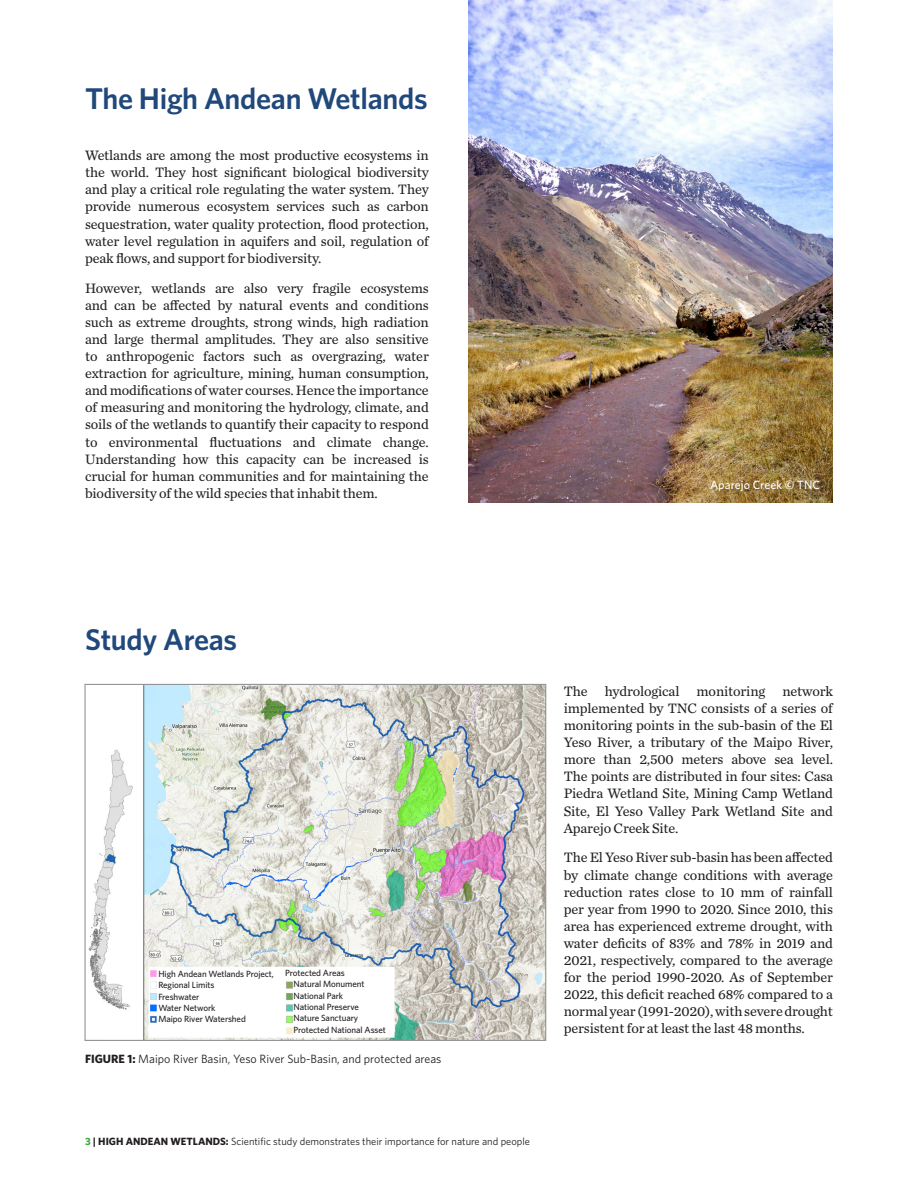
<style>
.page{position:relative;width:918px;height:1188px;background:#fff}
.page>*{position:absolute;margin:0;border:0;box-sizing:border-box;transform-origin:0 0}
.t1{font:600 30px "Whitney";letter-spacing:-.01em;color:#20487b}
.t2{font:14.25px/17.1px "Chronicle Text G2";letter-spacing:-.01em;color:#231f20;text-align:justify}
.t3{font:12px "Whitney";color:#231f20}
.t4{font:500 12px "Whitney";color:#fff}
.t5{font:10.5px "Whitney";color:#231f20}
.t6{font:500 9px/11.4px "Whitney";letter-spacing:-.01em;color:#231f20}
.s1{font-weight:700}
.s2{font-weight:700;color:#44aa42}
</style>
<div class="page">
<img style="left:88px;top:686px;width:456px;height:353px">
<img style="left:468px;top:0;width:365px;height:502px">
<div style="left:158px;top:970px;width:125px;height:56px;background:#fff"></div>
<div style="left:294px;top:980px;width:99px;height:56px;background:#fff"></div>
<div style="left:285px;top:967px;width:107px;height:12px;background:#fff"></div>
<p class="t1" style="left:85px;top:79px;width:344px">The High Andean Wetlands</p>
<p class="t2" style="left:85px;top:146px;width:345px">Wetlands are among the most productive ecosystems in the world. They host significant biological biodiversity and play a critical role regulating the water system. They provide numerous ecosystem services such as carbon sequestration, water quality protection, flood protection, water level regulation in aquifers and soil, regulation of peak flows, and support for biodiversity.</p>
<p class="t2" style="left:85px;top:279px;width:345px">However, wetlands are also very fragile ecosystems and can be affected by natural events and conditions such as extreme droughts, strong winds, high radiation and large thermal amplitudes. They are also sensitive to anthropogenic factors such as overgrazing, water extraction for agriculture, mining, human consumption, and modifications of water courses. Hence the importance of measuring and monitoring the hydrology, climate, and soils of the wetlands to quantify their capacity to respond to environmental fluctuations and climate change.<br>Understanding how this capacity can be increased is crucial for human communities and for maintaining the biodiversity of the wild species that inhabit them.</p>
<p class="t4" style="left:710px;top:477px;width:112px">Aparejo Creek © TNC</p>
<p class="t1" style="left:85px;top:620px;width:154px">Study Areas</p>
<p class="t6" style="left:158px;top:968px;width:117px">High Andean Wetlands Project,<br>Regional Limits</p>
<p class="t6" style="left:158px;top:991px;width:43px">Freshwater</p>
<p class="t6" style="left:158px;top:1002px;width:59px">Water Network</p>
<p class="t6" style="left:158px;top:1013px;width:89px">Maipo River Watershed</p>
<p class="t6" style="left:285px;top:967px;width:61px">Protected Areas</p>
<p class="t6" style="left:294px;top:978px;width:72px">Natural Monument</p>
<p class="t6" style="left:294px;top:990px;width:51px">National Park</p>
<p class="t6" style="left:294px;top:1001px;width:67px">National Preserve</p>
<p class="t6" style="left:294px;top:1013px;width:66px">Nature Sanctuary</p>
<p class="t6" style="left:294px;top:1024px;width:94px">Protected National Asset</p>
<p class="t3" style="left:85px;top:1051px;width:358px"><span class="s1">FIGURE 1:</span> Maipo River Basin, Yeso River Sub-Basin, and protected areas</p>
<p class="t5" style="left:85px;top:1134px;width:447px"><span class="s2">3</span> <span class="s1">| HIGH ANDEAN WETLANDS:</span> Scientific study demonstrates their importance for nature and people</p>
<p class="t2" style="left:564px;top:682px;width:271px">The hydrological monitoring network implemented by TNC consists of a series of monitoring points in the sub-basin of the El Yeso River, a tributary of the Maipo River, more than 2,500 meters above sea level.<br>The points are distributed in four sites: Casa Piedra Wetland Site, Mining Camp Wetland Site, El Yeso Valley Park Wetland Site and Aparejo Creek Site.</p>
<p class="t2" style="left:564px;top:848px;width:271px">The El Yeso River sub-basin has been affected by climate change conditions with average reduction rates close to 10 mm of rainfall per year from 1990 to 2020. Since 2010, this area has experienced extreme drought, with water deficits of 83% and 78% in 2019 and 2021, respectively, compared to the average for the period 1990-2020. As of September 2022, this deficit reached 68% compared to a normal year (1991-2020), with severe drought persistent for at least the last 48 months.</p>
</div>
